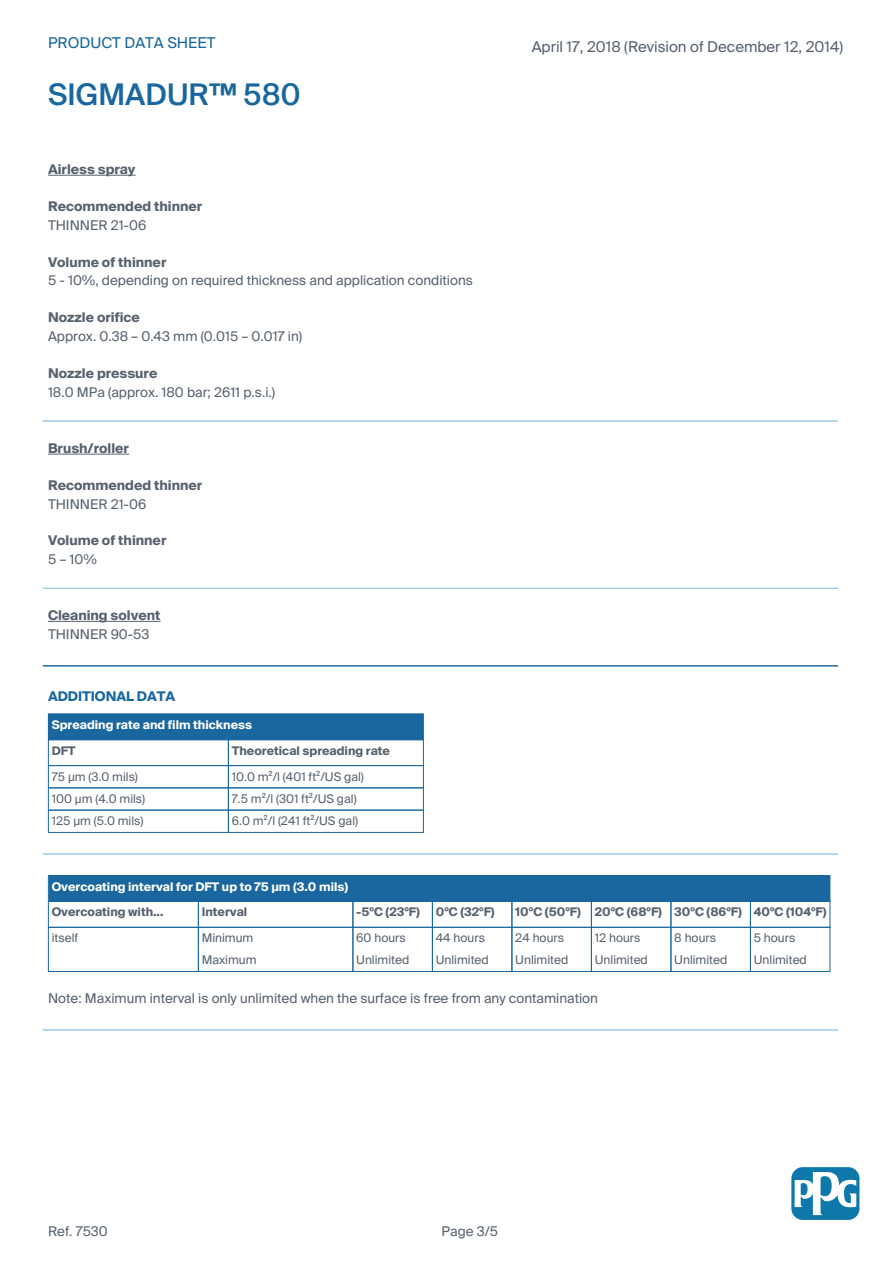
<style>
.page{position:relative;width:893px;height:1263px;background:#fff}
.page>*{position:absolute;margin:0;border:0;box-sizing:border-box;transform-origin:0 0}
.t1{font:500 30px "Suisse Int'l";color:#19679e}
.t2{font:15px "Suisse Int'l";color:#57626f}
.t3{font:15px "Suisse Int'l";color:#19679e}
.t4{font:13.5px "Suisse Int'l";color:#57626f}
.t5{font:700 13.5px "Suisse Int'l";color:#57626f}
.t6{font:700 13.5px "Suisse Int'l";color:#19679e}
.t7{font:12px "Suisse Int'l";color:#57626f}
.t8{font:700 12px "Suisse Int'l";color:#57626f}
.t9{font:700 12px "Suisse Int'l";color:#fff}
</style>
<div class="page">
<div style="left:791px;top:1167px;width:68px;height:53px;background:#0e78aa;border-radius:11px"></div>
<svg style="left:795px;top:1172px;width:61px;height:43px"></svg>
<hr style="left:48px;top:175px;width:88px;height:1px;background:#57626f">
<hr style="left:43px;top:421px;width:795px;height:1px;background:#9bcce3">
<hr style="left:48px;top:454px;width:81px;height:1px;background:#57626f">
<hr style="left:43px;top:588px;width:795px;height:1px;background:#9bcce3">
<hr style="left:48px;top:621px;width:113px;height:1px;background:#57626f">
<hr style="left:43px;top:665px;width:795px;height:1px;background:#19679e">
<div style="left:49px;top:714px;width:374px;height:25px;background:#19679e"></div>
<hr style="left:48px;top:713px;width:376px;height:1px;background:#19679e">
<hr style="left:48px;top:739px;width:181px;height:1px;background:#19679e">
<hr style="left:228px;top:739px;width:196px;height:1px;background:#19679e">
<hr style="left:48px;top:765px;width:181px;height:1px;background:#19679e">
<hr style="left:228px;top:765px;width:196px;height:1px;background:#19679e">
<hr style="left:48px;top:788px;width:181px;height:1px;background:#19679e">
<hr style="left:228px;top:788px;width:196px;height:1px;background:#19679e">
<svg style="left:48px;top:714px;width:1px;height:118px"></svg>
<hr style="left:48px;top:832px;width:181px;height:1px;background:#19679e">
<hr style="left:48px;top:810px;width:181px;height:1px;background:#19679e">
<svg style="left:423px;top:714px;width:1px;height:118px"></svg>
<svg style="left:228px;top:740px;width:1px;height:92px"></svg>
<hr style="left:228px;top:832px;width:196px;height:1px;background:#19679e">
<hr style="left:228px;top:810px;width:196px;height:1px;background:#19679e">
<hr style="left:43px;top:854px;width:795px;height:1px;background:#9bcce3">
<div style="left:49px;top:876px;width:781px;height:25px;background:#19679e"></div>
<hr style="left:48px;top:875px;width:782px;height:1px;background:#19679e">
<svg style="left:48px;top:876px;width:1px;height:51px"></svg>
<hr style="left:48px;top:901px;width:151px;height:1px;background:#19679e">
<hr style="left:198px;top:901px;width:155px;height:1px;background:#19679e">
<hr style="left:352px;top:901px;width:81px;height:1px;background:#19679e">
<hr style="left:432px;top:901px;width:80px;height:1px;background:#19679e">
<hr style="left:512px;top:901px;width:80px;height:1px;background:#19679e">
<hr style="left:591px;top:901px;width:80px;height:1px;background:#19679e">
<hr style="left:670px;top:901px;width:81px;height:1px;background:#19679e">
<hr style="left:750px;top:901px;width:80px;height:1px;background:#19679e">
<hr style="left:48px;top:927px;width:1px;height:45px;background:#19679e">
<hr style="left:48px;top:971px;width:151px;height:1px;background:#19679e">
<hr style="left:48px;top:927px;width:151px;height:1px;background:#19679e">
<hr style="left:198px;top:927px;width:155px;height:1px;background:#19679e">
<hr style="left:352px;top:927px;width:81px;height:1px;background:#19679e">
<hr style="left:432px;top:927px;width:80px;height:1px;background:#19679e">
<hr style="left:512px;top:927px;width:80px;height:1px;background:#19679e">
<hr style="left:591px;top:927px;width:80px;height:1px;background:#19679e">
<hr style="left:670px;top:927px;width:81px;height:1px;background:#19679e">
<hr style="left:750px;top:927px;width:80px;height:1px;background:#19679e">
<svg style="left:198px;top:902px;width:1px;height:69px"></svg>
<hr style="left:198px;top:971px;width:155px;height:1px;background:#19679e">
<svg style="left:352px;top:902px;width:1px;height:69px"></svg>
<hr style="left:352px;top:971px;width:81px;height:1px;background:#19679e">
<svg style="left:432px;top:902px;width:1px;height:69px"></svg>
<hr style="left:432px;top:971px;width:80px;height:1px;background:#19679e">
<svg style="left:512px;top:902px;width:1px;height:69px"></svg>
<hr style="left:512px;top:971px;width:80px;height:1px;background:#19679e">
<svg style="left:591px;top:902px;width:1px;height:69px"></svg>
<hr style="left:591px;top:971px;width:80px;height:1px;background:#19679e">
<svg style="left:670px;top:902px;width:1px;height:69px"></svg>
<hr style="left:670px;top:971px;width:81px;height:1px;background:#19679e">
<svg style="left:830px;top:876px;width:1px;height:96px"></svg>
<svg style="left:750px;top:902px;width:1px;height:69px"></svg>
<hr style="left:750px;top:971px;width:80px;height:1px;background:#19679e">
<hr style="left:43px;top:1029px;width:795px;height:1px;background:#9bcce3">
<p class="t3" style="left:48px;top:33px;width:169px">PRODUCT DATA SHEET</p>
<p class="t2" style="left:532px;top:37px;width:313px">April 17, 2018 (Revision of December 12, 2014)</p>
<h1 class="t1" style="left:48px;top:75px;width:254px">SIGMADUR™ 580</h1>
<p class="t5" style="left:48px;top:161px;width:89px">Airless spray</p>
<p class="t5" style="left:48px;top:197px;width:156px">Recommended thinner</p>
<p class="t4" style="left:48px;top:216px;width:100px">THINNER 21-06</p>
<p class="t5" style="left:48px;top:253px;width:120px">Volume of thinner</p>
<p class="t4" style="left:48px;top:272px;width:426px">5 - 10%, depending on required thickness and application conditions</p>
<p class="t5" style="left:48px;top:309px;width:93px">Nozzle orifice</p>
<p class="t4" style="left:48px;top:328px;width:256px">Approx. 0.38 – 0.43 mm (0.015 – 0.017 in)</p>
<p class="t5" style="left:48px;top:365px;width:111px">Nozzle pressure</p>
<p class="t4" style="left:48px;top:384px;width:229px">18.0 MPa (approx. 180 bar; 2611 p.s.i.)</p>
<p class="t5" style="left:48px;top:439px;width:83px">Brush/roller</p>
<p class="t5" style="left:48px;top:476px;width:156px">Recommended thinner</p>
<p class="t4" style="left:48px;top:495px;width:100px">THINNER 21-06</p>
<p class="t5" style="left:48px;top:532px;width:120px">Volume of thinner</p>
<p class="t4" style="left:48px;top:551px;width:50px">5 – 10%</p>
<p class="t5" style="left:48px;top:607px;width:114px">Cleaning solvent</p>
<p class="t4" style="left:48px;top:625px;width:103px">THINNER 90-53</p>
<p class="t6" style="left:48px;top:687px;width:129px">ADDITIONAL DATA</p>
<p class="t9" style="left:52px;top:717px;width:202px">Spreading rate and film thickness</p>
<p class="t8" style="left:52px;top:743px;width:25px">DFT</p>
<p class="t8" style="left:232px;top:743px;width:160px">Theoretical spreading rate</p>
<p class="t7" style="left:52px;top:769px;width:88px">75 µm (3.0 mils)</p>
<p class="t7" style="left:232px;top:769px;width:134px">10.0 m²/l (401 ft²/US gal)</p>
<p class="t7" style="left:52px;top:791px;width:95px">100 µm (4.0 mils)</p>
<p class="t7" style="left:232px;top:791px;width:126px">7.5 m²/l (301 ft²/US gal)</p>
<p class="t7" style="left:52px;top:813px;width:93px">125 µm (5.0 mils)</p>
<p class="t7" style="left:232px;top:813px;width:128px">6.0 m²/l (241 ft²/US gal)</p>
<p class="t9" style="left:52px;top:879px;width:298px">Overcoating interval for DFT up to 75 µm (3.0 mils)</p>
<p class="t8" style="left:52px;top:905px;width:113px">Overcoating with...</p>
<p class="t8" style="left:202px;top:905px;width:47px">Interval</p>
<p class="t8" style="left:356px;top:905px;width:65px">-5°C (23°F)</p>
<p class="t8" style="left:436px;top:905px;width:60px">0°C (32°F)</p>
<p class="t8" style="left:515px;top:905px;width:313px">10°C (50°F) 20°C (68°F) 30°C (86°F) 40°C (104°F)</p>
<p class="t7" style="left:52px;top:930px;width:28px">itself</p>
<p class="t7" style="left:202px;top:930px;width:53px">Minimum</p>
<p class="t7" style="left:356px;top:930px;width:51px">60 hours</p>
<p class="t7" style="left:436px;top:930px;width:51px">44 hours</p>
<p class="t7" style="left:515px;top:930px;width:50px">24 hours</p>
<p class="t7" style="left:595px;top:930px;width:47px">12 hours</p>
<p class="t7" style="left:674px;top:930px;width:43px">8 hours</p>
<p class="t7" style="left:754px;top:930px;width:43px">5 hours</p>
<p class="t7" style="left:202px;top:952px;width:56px">Maximum</p>
<p class="t7" style="left:356px;top:952px;width:55px">Unlimited</p>
<p class="t7" style="left:436px;top:952px;width:55px">Unlimited</p>
<p class="t7" style="left:515px;top:952px;width:55px">Unlimited</p>
<p class="t7" style="left:595px;top:952px;width:55px">Unlimited</p>
<p class="t7" style="left:674px;top:952px;width:55px">Unlimited</p>
<p class="t7" style="left:754px;top:952px;width:55px">Unlimited</p>
<p class="t4" style="left:48px;top:990px;width:552px">Note: Maximum interval is only unlimited when the surface is free from any contamination</p>
<p class="t4" style="left:48px;top:1223px;width:61px">Ref. 7530</p>
<p class="t4" style="left:442px;top:1223px;width:58px">Page 3/5</p>
</div>
